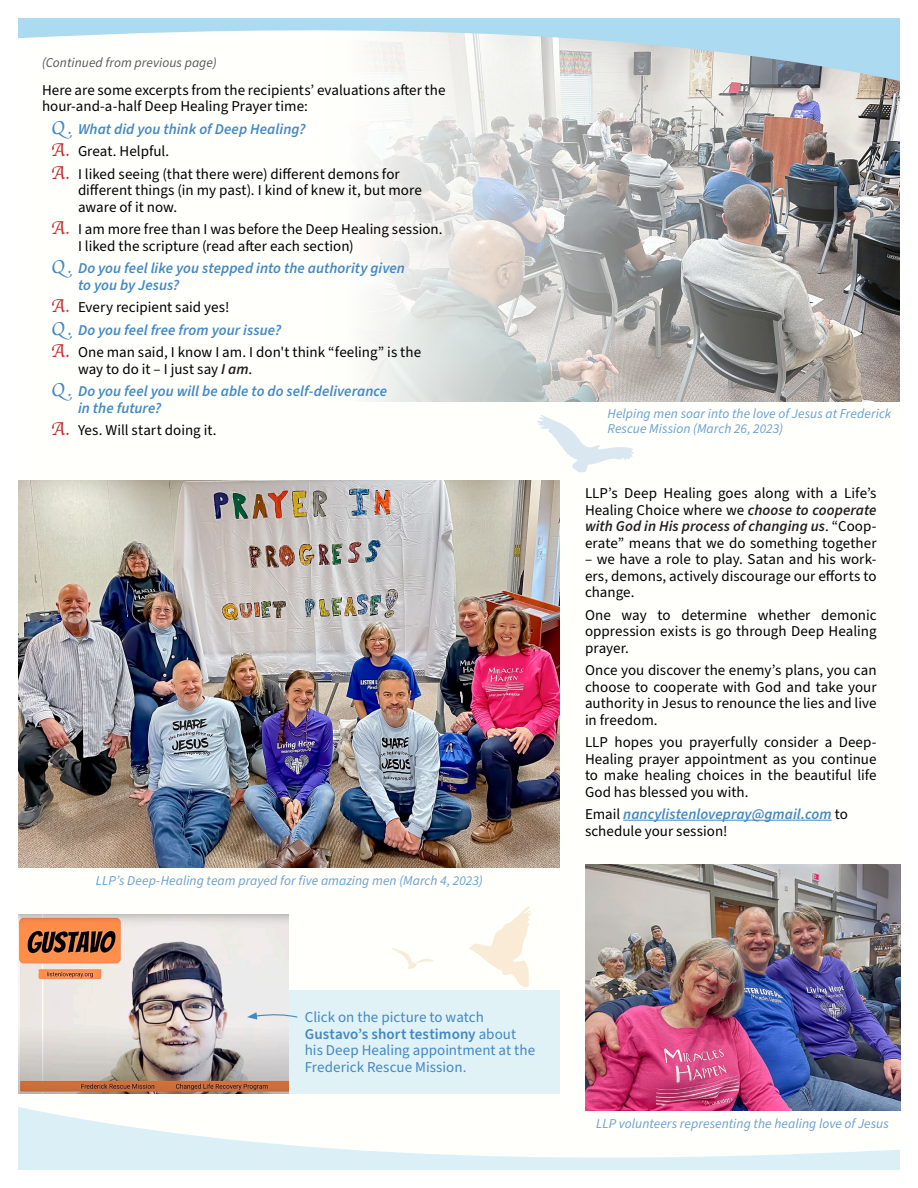
<style>
.page{position:relative;width:918px;height:1188px;background:#fff}
.page>*{position:absolute;margin:0;border:0;box-sizing:border-box;transform-origin:0 0}
.t1{font:15px/16.5px "Source Sans Pro";color:#000}
.t2{font:italic 600 15px/16.5px "Source Sans Pro";letter-spacing:.005em;color:#4388c2}
.t3{font:15px/16.5px "Source Sans Pro";color:#4388c2}
.t4{font:italic 13.5px/15px "Source Sans Pro";letter-spacing:.005em;color:#69a0ce}
.t5{font:italic 13.5px "Source Sans Pro";letter-spacing:.005em;color:#57585a}
.s1{font-family:"Apple Chancery";font-size:19.5px;color:#4388c2}
.s2{font-weight:600;font-style:italic;color:#4388c2}
.s3{font-family:"Apple Chancery";font-size:19.5px;color:#c1272d}
.s4{font-family:"Apple Chancery";font-weight:400;font-style:normal;font-size:19.5px}
.s5{font-weight:400;font-style:normal;color:#000}
.s6{color:#231f20}
.s7{font-weight:600}
.s8{font-weight:600;font-style:italic;color:#231f20}
</style>
<div class="page">
<svg style="left:18px;top:1107px;width:882px;height:63px"></svg>
<div style="left:19px;top:990px;width:541px;height:104px;background:#e0f2f6"></div>
<img style="left:19px;top:914px;width:269px;height:180px">
<img style="left:360px;top:81px;width:540px;height:320px">
<img style="left:19px;top:480px;width:541px;height:388px">
<img style="left:585px;top:865px;width:315px;height:246px">
<svg style="left:537px;top:415px;width:97px;height:58px"></svg>
<svg style="left:468px;top:906px;width:64px;height:82px"></svg>
<svg style="left:391px;top:948px;width:42px;height:21px"></svg>
<hr style="left:623px;top:820px;width:209px;height:1px;background:#4388c2">
<svg style="left:247px;top:1012px;width:51px;height:8px"></svg>
<svg style="left:18px;top:18px;width:882px;height:63px"></svg>
<p class="t5" style="left:42px;top:53px;width:176px">(Continued from previous page)</p>
<p class="t1" style="left:42px;top:82px;width:405px">Here are some excerpts from the recipients’ evaluations after the hour-and-a-half Deep Healing Prayer time:</p>
<p class="t1" style="left:51px;top:118px;width:350px;line-height:22.5px"><span class="s1">Q.</span> <span class="s2">What did you think of Deep Healing?<br></span><span class="s3">A.</span> Great. Helpful.<br><span class="s3">A.</span> I liked seeing (that there were) different demons for</p>
<p class="t1" style="left:78px;top:182px;width:345px">different things (in my past). I kind of knew it, but more aware of it now.</p>
<p class="t1" style="left:78px;top:221px;width:366px;text-indent:-27px"><span class="s3">A.</span> I am more free than I was before the Deep Healing session.<br>I liked the scripture (read after each section)</p>
<p class="t2" style="left:78px;top:260px;width:329px;text-indent:-27px"><span class="s4">Q.</span> Do you feel like you stepped into the authority given to you by Jesus?</p>
<p class="t1" style="left:51px;top:296px;width:372px;line-height:22.5px"><span class="s3">A.</span> Every recipient said yes!<br><span class="s1">Q.</span> <span class="s2">Do you feel free from your issue?<br></span><span class="s3">A.</span> One man said, I know I am. I don't think “feeling” is the</p>
<p class="t2" style="left:51px;top:358px;width:338px;line-height:22.5px;text-indent:27px"><span class="s5">way to do it – I just say</span> <span class="s6">I am</span><span class="s5">.<br></span><span class="s4">Q.</span> Do you feel you will be able to do self-deliverance</p>
<p class="t1" style="left:51px;top:397px;width:167px;line-height:22.5px;text-indent:27px"><span class="s2">in the future?<br></span><span class="s3">A.</span> Yes. Will start doing it.</p>
<p class="t4" style="left:96px;top:873px;width:389px">LLP’s Deep-Healing team prayed for five amazing men (March 4, 2023)</p>
<p class="t3" style="left:305px;top:1009px;width:232px">Click on the picture to watch<br><span class="s7">Gustavo’s short testimony</span> about his Deep Healing appointment at the<br>Frederick Rescue Mission.</p>
<p class="t4" style="left:608px;top:407px;width:285px">Helping men soar into the love of Jesus at Frederick<br>Rescue Mission (March 26, 2023)</p>
<p class="t1" style="left:585px;top:485px;width:293px;text-align:justify">LLP’s Deep Healing goes along with a Life’s Healing Choice where we <span class="s8">choose to cooperate with God in His process of changing us</span>. “Coop&shy;erate” means that we do something together</p>
<p class="t1" style="left:585px;top:551px;width:293px;text-align:justify">– we have a role to play. Satan and his work&shy;ers, demons, actively discourage our efforts to change.</p>
<p class="t1" style="left:585px;top:607px;width:293px;text-align:justify">One way to determine whether demonic oppression exists is go through Deep Healing prayer.</p>
<p class="t1" style="left:585px;top:662px;width:293px;text-align:justify">Once you discover the enemy’s plans, you can choose to cooperate with God and take your authority in Jesus to renounce the lies and live in freedom.</p>
<p class="t1" style="left:585px;top:734px;width:293px;text-align:justify">LLP hopes you prayerfully consider a Deep-Healing prayer appointment as you continue to make healing choices in the beautiful life God has blessed you with.</p>
<p class="t2" style="left:585px;top:806px;width:264px"><span class="s5">Email</span> nancylistenlovepray@gmail.com <span class="s5">to schedule your session!</span></p>
<p class="t4" style="left:596px;top:1116px;width:294px">LLP volunteers representing the healing love of Jesus</p>
</div>
